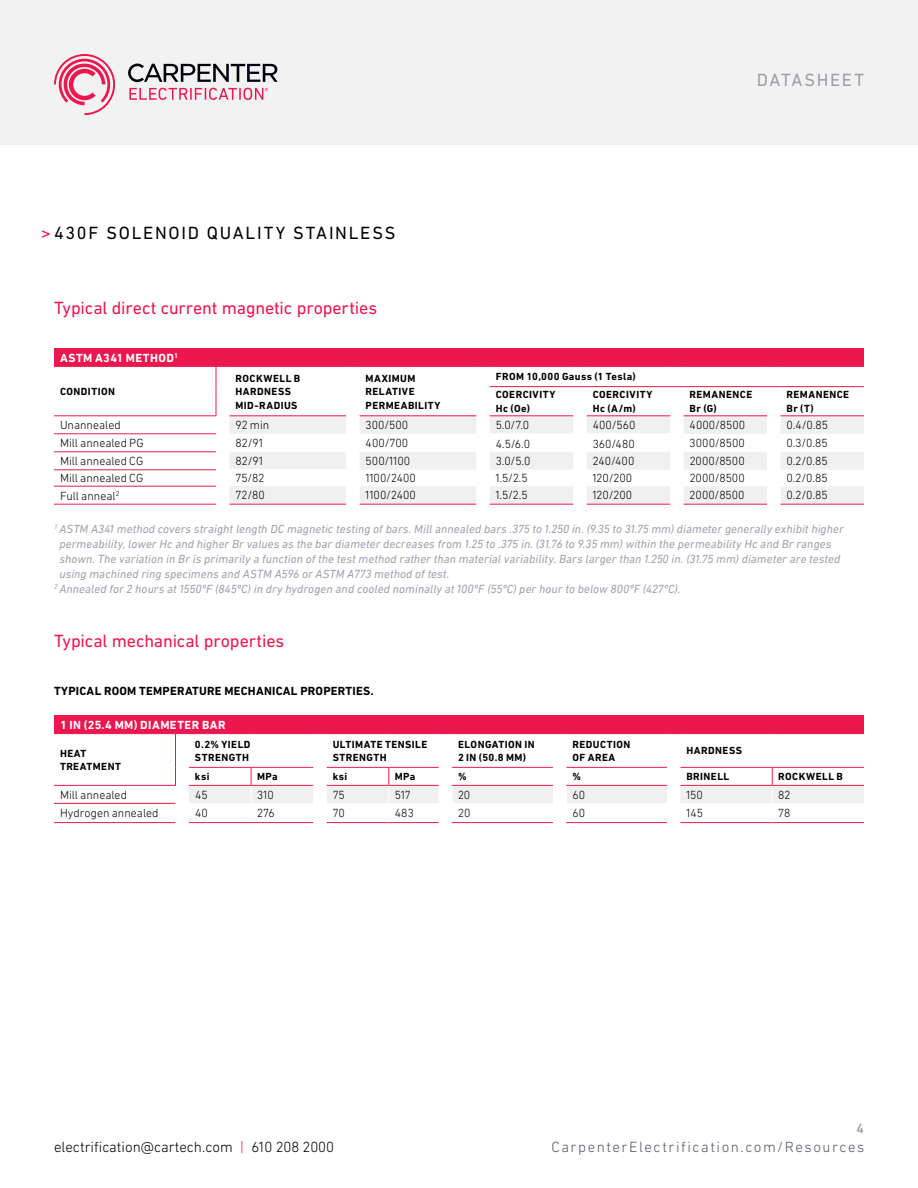
<style>
.page{position:relative;width:918px;height:1188px;background:#fff}
.page>*{position:absolute;margin:0;border:0;box-sizing:border-box;transform-origin:0 0}
.t1{font:18px "DIN Next LT Pro";letter-spacing:-.005em;color:#ed174f}
.t2{font:18px "DIN Next LT Pro";letter-spacing:.1em;color:#000}
.t3{font:18px "DIN Next LT Pro";letter-spacing:.09em;color:#9b9fa8}
.t4{font:300 15px "DIN Next LT Pro";color:#000}
.t5{font:300 15px "DIN Next LT Pro";letter-spacing:.1em;color:#53585f}
.t6{font:500 13.5px "DIN Next LT Pro";color:#9b9fa8}
.t7{font:italic 12px "DIN Next LT Pro";letter-spacing:.005em;color:#9b9fa8}
.t8{font:300 12px "DIN Next LT Pro";letter-spacing:.005em;color:#000}
.t9{font:700 12px "DIN Next LT Pro";letter-spacing:.02em;color:#000}
.t10{font:700 12px "DIN Next LT Pro";letter-spacing:.04em;color:#fff}
.t11{font:700 10.5px/13.5px "DIN Next LT Pro";letter-spacing:.045em;color:#000}
.s1{color:#ed174f}
</style>
<div class="page">
<div style="left:0;top:0;width:918px;height:145px;background:#f2f2f2"></div>
<svg style="left:54px;top:54px;width:61px;height:61px"></svg>
<svg style="left:128px;top:64px;width:150px;height:18px"></svg>
<svg style="left:129px;top:88px;width:139px;height:12px"></svg>
<div style="left:54px;top:348px;width:810px;height:18px;background:#ed174f"></div>
<svg style="left:230px;top:416px;width:634px;height:88px;fill:#f0f0f1"></svg>
<div style="left:230px;top:470px;width:116px;height:16px;background:#fff"></div>
<svg style="left:346px;top:470px;width:518px;height:34px"></svg>
<hr style="left:54px;top:504px;width:162px;height:1px;background:#ed174f">
<hr style="left:490px;top:433px;width:83px;height:1px;background:#fff">
<hr style="left:587px;top:433px;width:83px;height:1px;background:#fff">
<hr style="left:54px;top:433px;width:162px;height:1px;background:#ed174f">
<hr style="left:54px;top:451px;width:162px;height:1px;background:#ed174f">
<hr style="left:54px;top:469px;width:162px;height:1px;background:#ed174f">
<hr style="left:54px;top:486px;width:162px;height:1px;background:#ed174f">
<svg style="left:54px;top:366px;width:810px;height:50px"></svg>
<hr style="left:781px;top:386px;width:83px;height:1px;background:#ed174f">
<hr style="left:587px;top:415px;width:83px;height:1px;background:#ed174f">
<hr style="left:490px;top:415px;width:83px;height:1px;background:#ed174f">
<hr style="left:684px;top:415px;width:83px;height:1px;background:#ed174f">
<hr style="left:781px;top:415px;width:83px;height:1px;background:#ed174f">
<hr style="left:230px;top:504px;width:116px;height:1px;background:#ed174f">
<hr style="left:360px;top:504px;width:116px;height:1px;background:#ed174f">
<hr style="left:490px;top:504px;width:83px;height:1px;background:#ed174f">
<hr style="left:587px;top:504px;width:83px;height:1px;background:#ed174f">
<hr style="left:684px;top:504px;width:83px;height:1px;background:#ed174f">
<hr style="left:781px;top:504px;width:83px;height:1px;background:#ed174f">
<div style="left:54px;top:716px;width:810px;height:18px;background:#ed174f"></div>
<svg style="left:54px;top:733px;width:810px;height:90px"></svg>
<hr style="left:680px;top:822px;width:92px;height:1px;background:#ed174f">
<h1 class="t2" style="left:41px;top:222px;width:356px"><span class="s1">&gt;</span>430F SOLENOID QUALITY STAINLESS</h1>
<h1 class="t3" style="left:757px;top:69px;width:109px">DATASHEET</h1>
<h1 class="t1" style="left:54px;top:297px;width:325px">Typical direct current magnetic properties</h1>
<p class="t10" style="left:60px;top:351px;width:120px">ASTM A341 METHOD<sup>1</sup></p>
<p class="t11" style="left:60px;top:385px;width:56px">CONDITION</p>
<p class="t11" style="left:235px;top:371px;width:66px">ROCKWELL B<br>HARDNESS<br>MID-RADIUS</p>
<p class="t11" style="left:366px;top:371px;width:76px">MAXIMUM<br>RELATIVE<br>PERMEABILITY</p>
<p class="t11" style="left:496px;top:368px;width:142px;line-height:18px">FROM 10,000 Gauss (1 Tesla)<br>COERCIVITY</p>
<p class="t11" style="left:593px;top:388px;width:61px">COERCIVITY<br>Hc (A/m)</p>
<p class="t11" style="left:690px;top:388px;width:64px">REMANENCE<br>Br (G)</p>
<p class="t11" style="left:787px;top:388px;width:64px">REMANENCE<br>Br (T)</p>
<p class="t11" style="left:496px;top:402px;width:36px">Hc (Oe)</p>
<p class="t8" style="left:60px;top:418px;width:62px">Unannealed</p>
<p class="t8" style="left:236px;top:419px;width:35px">92 min</p>
<p class="t8" style="left:366px;top:419px;width:44px">300/500</p>
<p class="t8" style="left:496px;top:418px;width:35px">5.0/7.0</p>
<p class="t8" style="left:593px;top:418px;width:44px">400/560</p>
<p class="t8" style="left:690px;top:419px;width:57px">4000/8500</p>
<p class="t8" style="left:787px;top:419px;width:43px">0.4/0.85</p>
<p class="t8" style="left:60px;top:436px;width:85px">Mill annealed PG</p>
<p class="t8" style="left:236px;top:436px;width:29px">82/91</p>
<p class="t8" style="left:366px;top:436px;width:44px">400/700</p>
<p class="t8" style="left:496px;top:437px;width:36px">4.5/6.0</p>
<p class="t8" style="left:593px;top:437px;width:44px">360/480</p>
<p class="t8" style="left:690px;top:436px;width:57px">3000/8500</p>
<p class="t8" style="left:787px;top:436px;width:42px">0.3/0.85</p>
<p class="t8" style="left:60px;top:454px;width:85px">Mill annealed CG</p>
<p class="t8" style="left:236px;top:454px;width:29px">82/91</p>
<p class="t8" style="left:366px;top:454px;width:46px">500/1100</p>
<p class="t8" style="left:496px;top:454px;width:36px">3.0/5.0</p>
<p class="t8" style="left:593px;top:454px;width:43px">240/400</p>
<p class="t8" style="left:690px;top:454px;width:57px">2000/8500</p>
<p class="t8" style="left:787px;top:454px;width:43px">0.2/0.85</p>
<p class="t8" style="left:60px;top:472px;width:85px">Mill annealed CG</p>
<p class="t8" style="left:236px;top:472px;width:30px">75/82</p>
<p class="t8" style="left:366px;top:472px;width:52px">1100/2400</p>
<p class="t8" style="left:496px;top:472px;width:33px">1.5/2.5</p>
<p class="t8" style="left:593px;top:472px;width:41px">120/200</p>
<p class="t8" style="left:690px;top:472px;width:57px">2000/8500</p>
<p class="t8" style="left:787px;top:472px;width:43px">0.2/0.85</p>
<p class="t8" style="left:60px;top:489px;width:61px">Full anneal<sup>2</sup></p>
<p class="t8" style="left:236px;top:489px;width:31px">72/80</p>
<p class="t8" style="left:366px;top:489px;width:52px">1100/2400</p>
<p class="t8" style="left:496px;top:489px;width:33px">1.5/2.5</p>
<p class="t8" style="left:593px;top:489px;width:41px">120/200</p>
<p class="t8" style="left:690px;top:489px;width:57px">2000/8500</p>
<p class="t8" style="left:787px;top:489px;width:43px">0.2/0.85</p>
<p class="t7" style="left:54px;top:522px;width:791px"><sup>1</sup> ASTM A341 method covers straight length DC magnetic testing of bars. Mill annealed bars .375 to 1.250 in. (9.35 to 31.75 mm) diameter generally exhibit higher</p>
<p class="t7" style="left:59px;top:537px;width:774px">permeability, lower Hc and higher Br values as the bar diameter decreases from 1.25 to .375 in. (31.76 to 9.35 mm) within the permeability Hc and Br ranges</p>
<p class="t7" style="left:59px;top:552px;width:783px">shown. The variation in Br is primarily a function of the test method rather than material variability. Bars larger than 1.250 in. (31.75 mm) diameter are tested</p>
<p class="t7" style="left:59px;top:567px;width:391px">using machined ring specimens and ASTM A596 or ASTM A773 method of test.</p>
<p class="t7" style="left:54px;top:582px;width:628px"><sup>2</sup> Annealed for 2 hours at 1550ºF (845ºC) in dry hydrogen and cooled nominally at 100ºF (55ºC) per hour to below 800ºF (427ºC).</p>
<h1 class="t1" style="left:54px;top:631px;width:232px">Typical mechanical properties</h1>
<p class="t9" style="left:54px;top:684px;width:321px">TYPICAL ROOM TEMPERATURE MECHANICAL PROPERTIES.</p>
<p class="t10" style="left:60px;top:718px;width:167px">1 IN (25.4 MM) DIAMETER BAR</p>
<p class="t11" style="left:60px;top:746px;width:62px">HEAT<br>TREATMENT</p>
<p class="t11" style="left:195px;top:737px;width:57px">0.2% YIELD<br>STRENGTH</p>
<p class="t11" style="left:333px;top:737px;width:96px">ULTIMATE TENSILE<br>STRENGTH</p>
<p class="t11" style="left:458px;top:737px;width:78px">ELONGATION IN<br>2 IN (50.8 MM)</p>
<p class="t11" style="left:573px;top:737px;width:59px">REDUCTION<br>OF AREA</p>
<p class="t11" style="left:686px;top:744px;width:57px">HARDNESS</p>
<p class="t11" style="left:195px;top:770px;width:16px">ksi</p>
<p class="t11" style="left:257px;top:770px;width:22px">MPa</p>
<p class="t11" style="left:333px;top:770px;width:16px">ksi</p>
<p class="t11" style="left:395px;top:770px;width:22px">MPa</p>
<p class="t11" style="left:458px;top:770px;width:10px">%</p>
<p class="t11" style="left:573px;top:770px;width:10px">%</p>
<p class="t11" style="left:686px;top:770px;width:44px">BRINELL</p>
<p class="t11" style="left:778px;top:770px;width:66px">ROCKWELL B</p>
<p class="t8" style="left:60px;top:788px;width:69px">Mill annealed</p>
<p class="t8" style="left:195px;top:788px;width:14px">45</p>
<p class="t8" style="left:257px;top:788px;width:18px">310</p>
<p class="t8" style="left:333px;top:788px;width:14px">75</p>
<p class="t8" style="left:395px;top:788px;width:17px">517</p>
<p class="t8" style="left:458px;top:788px;width:14px">20</p>
<p class="t8" style="left:573px;top:788px;width:14px">60</p>
<p class="t8" style="left:686px;top:788px;width:18px">150</p>
<p class="t8" style="left:778px;top:788px;width:14px">82</p>
<p class="t8" style="left:60px;top:807px;width:100px">Hydrogen annealed</p>
<p class="t8" style="left:195px;top:806px;width:14px">40</p>
<p class="t8" style="left:257px;top:806px;width:19px">276</p>
<p class="t8" style="left:333px;top:806px;width:14px">70</p>
<p class="t8" style="left:395px;top:806px;width:21px">483</p>
<p class="t8" style="left:458px;top:806px;width:14px">20</p>
<p class="t8" style="left:573px;top:806px;width:14px">60</p>
<p class="t8" style="left:686px;top:806px;width:18px">145</p>
<p class="t8" style="left:778px;top:806px;width:14px">78</p>
<p class="t6" style="left:857px;top:1121px;width:9px">4</p>
<p class="t4" style="left:54px;top:1138px;width:282px">electrification@cartech.com <span class="s1">|</span> 610 208 2000</p>
<p class="t5" style="left:551px;top:1138px;width:315px">CarpenterElectrification.com/Resources</p>
</div>
